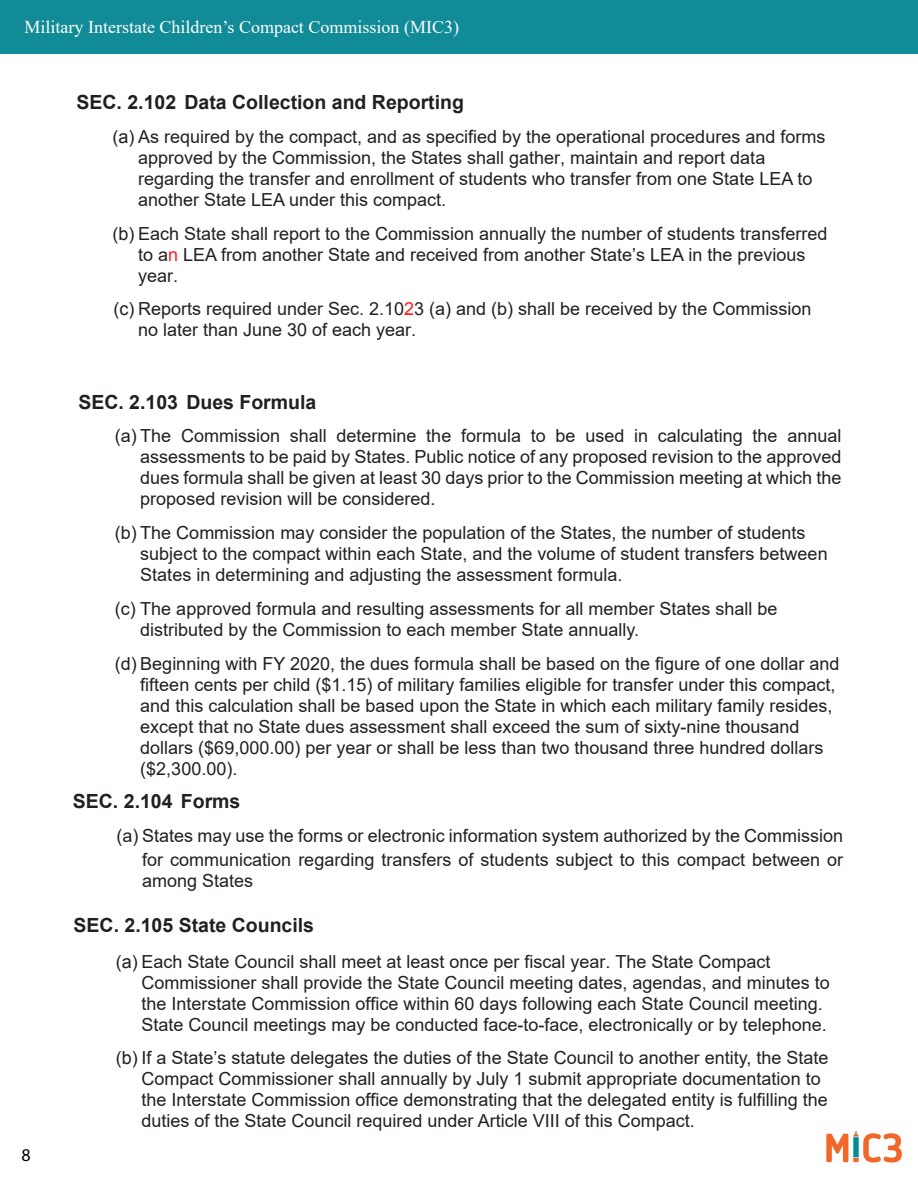
<style>
.page{position:relative;width:918px;height:1188px;background:#fff}
.page>*{position:absolute;margin:0;border:0;box-sizing:border-box;transform-origin:0 0}
.Sub_Paragraph{font:700 19.5px "Arial";color:#231f20}
.t1{font:18px/21px "Arial";color:#231f20}
.t2{font:18px "Times New Roman";color:#fff}
.t3{font:18px "Myriad Pro";color:#000}
.s1{font-style:inherit}
.s2{color:#ff1e1f}
</style>
<div class="page">
<div style="left:0;top:0;width:918px;height:54px;background:#118b97"></div>
<img style="left:826px;top:1131px;width:77px;height:32px">
<p class="t2" style="left:25px;top:14px;width:436px">Military Interstate Children’s Compact Commission (MIC3)</p>
<p class="Sub_Paragraph" style="left:77px;top:89px;width:389px">SEC. 2.102 Data Collection and Reporting</p>
<p class="t1" style="left:138px;top:126px;width:689px;text-indent:-26px"><span class="s1">(a)</span> As required by the compact, and as specified by the operational procedures and forms approved by the Commission, the States shall gather, maintain and report data regarding the transfer and enrollment of students who transfer from one State LEA to another State LEA under this compact.</p>
<p class="t1" style="left:138px;top:223px;width:691px;text-indent:-26px"><span class="s1">(b)</span> Each State shall report to the Commission annually the number of students transferred to a<span class="s2">n</span> LEA from another State and received from another State’s LEA in the previous year.</p>
<p class="t1" style="left:138px;top:299px;width:675px;text-indent:-25px"><span class="s1">(c)</span> Reports required under Sec. 2.10<span class="s2">2</span>3 (a) and (b) shall be received by the Commission no later than June 30 of each year.</p>
<p class="t3" style="left:22px;top:1144px;width:11px">8</p>
<p class="Sub_Paragraph" style="left:78px;top:388px;width:240px">SEC. 2.103 Dues Formula</p>
<p class="t1" style="left:140px;top:425px;width:703px;text-align:justify;text-indent:-26px">(a) The Commission shall determine the formula to be used in calculating the annual assessments to be paid by States. Public notice of any proposed revision to the approved dues formula shall be given at least 30 days prior to the Commission meeting at which the proposed revision will be considered.</p>
<p class="t1" style="left:140px;top:522px;width:689px;text-indent:-26px">(b) The Commission may consider the population of the States, the number of students subject to the compact within each State, and the volume of student transfers between<br>States in determining and adjusting the assessment formula.</p>
<p class="t1" style="left:140px;top:598px;width:639px;text-indent:-26px">(c) The approved formula and resulting assessments for all member States shall be distributed by the Commission to each member State annually.</p>
<p class="t1" style="left:140px;top:653px;width:701px;text-indent:-26px">(d) Beginning with FY 2020, the dues formula shall be based on the figure of one dollar and fifteen cents per child ($1.15) of military families eligible for transfer under this compact, and this calculation shall be based upon the State in which each military family resides, except that no State dues assessment shall exceed the sum of sixty-nine thousand dollars ($69,000.00) per year or shall be less than two thousand three hundred dollars ($2,300.00).</p>
<p class="Sub_Paragraph" style="left:73px;top:787px;width:169px">SEC. 2.104 Forms</p>
<p class="t1" style="left:117px;top:823px;width:728px;line-height:24px;text-align:right">(a) States may use the forms or electronic information system authorized by the Commission for communication regarding transfers of students subject to this compact between or</p>
<p class="t1" style="left:142px;top:870px;width:113px">among States</p>
<p class="Sub_Paragraph" style="left:74px;top:911px;width:242px">SEC. 2.105 State Councils</p>
<p class="t1" style="left:141px;top:951px;width:690px;text-indent:-26px"><span class="s1">(a)</span> Each State Council shall meet at least once per fiscal year. The State Compact Commissioner shall provide the State Council meeting dates, agendas, and minutes to the Interstate Commission office within 60 days following each State Council meeting.<br>State Council meetings may be conducted face-to-face, electronically or by telephone.</p>
<p class="t1" style="left:141px;top:1047px;width:689px;text-indent:-26px"><span class="s1">(b)</span> If a State’s statute delegates the duties of the State Council to another entity, the State Compact Commissioner shall annually by July 1 submit appropriate documentation to the Interstate Commission office demonstrating that the delegated entity is fulfilling the duties of the State Council required under Article VIII of this Compact.</p>
</div>
